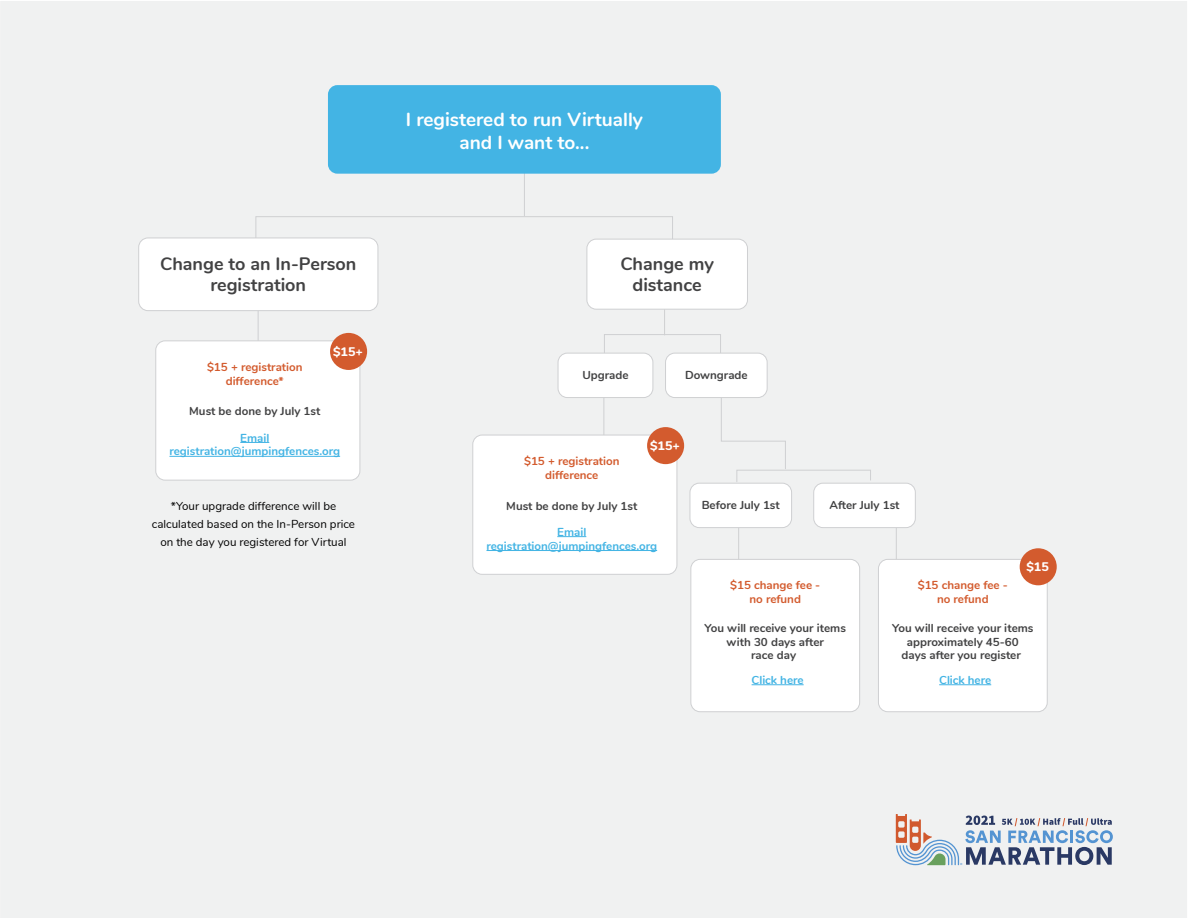
<style>
.page{position:relative;width:1188px;height:918px;background:#fff}
.page>*{position:absolute;margin:0;border:0;box-sizing:border-box;transform-origin:0 0}
.t1{font:700 19.05px/22.8px "Nunito";color:#fff;text-align:center}
.t2{font:700 18px/21.6px "Nunito";color:#424243;text-align:center}
.t3{font:800 12.45px "Nunito";color:#fff}
.t4{font:700 11.55px/14px "Nunito";color:#424243;text-align:center}
.t5{font:700 11.55px/14px "Nunito";color:#d35b2e;text-align:center}
.t6{font:11.55px/18px "Nunito";color:#000;text-align:center}
.t7{font:700 11.55px/14px "Nunito";color:#43b4e4;text-align:center}
</style>
<div class="page">
<div style="left:0;top:1px;width:1188px;height:917px;background:#f0f1f1"></div>
<div style="left:256px;top:216px;width:417px;height:39px;border:1px solid #cfd0d2"></div>
<hr style="left:524px;top:157px;width:1px;height:59px;background:#cfd0d2">
<hr style="left:664px;top:299px;width:1px;height:36px;background:#cfd0d2">
<hr style="left:603px;top:397px;width:1px;height:79px;background:#cfd0d2">
<hr style="left:896px;top:510px;width:1px;height:79px;background:#cfd0d2">
<hr style="left:738px;top:510px;width:1px;height:79px;background:#cfd0d2">
<div style="left:328px;top:85px;width:393px;height:89px;background:#43b4e4;border-radius:9px"></div>
<div style="left:587px;top:239px;width:160px;height:70px;background:#fff;border-radius:9px"></div>
<div style="left:586px;top:239px;width:162px;height:71px;border:1px solid #cfd0d2;border-radius:9px"></div>
<svg style="left:604px;top:334px;width:117px;height:22px"></svg>
<svg style="left:720px;top:398px;width:151px;height:85px"></svg>
<div style="left:558px;top:353px;width:95px;height:45px;background:#fff;border-radius:9px"></div>
<div style="left:558px;top:353px;width:95px;height:45px;border:1px solid #cfd0d2;border-radius:9px"></div>
<div style="left:666px;top:353px;width:101px;height:45px;background:#fff;border-radius:9px"></div>
<div style="left:665px;top:353px;width:103px;height:45px;border:1px solid #cfd0d2;border-radius:9px"></div>
<div style="left:690px;top:483px;width:102px;height:45px;background:#fff;border-radius:9px"></div>
<div style="left:690px;top:483px;width:102px;height:45px;border:1px solid #cfd0d2;border-radius:9px"></div>
<div style="left:814px;top:483px;width:101px;height:45px;background:#fff;border-radius:9px"></div>
<div style="left:813px;top:483px;width:103px;height:45px;border:1px solid #cfd0d2;border-radius:9px"></div>
<hr style="left:258px;top:301px;width:1px;height:41px;background:#cfd0d2">
<div style="left:156px;top:341px;width:204px;height:139px;background:#fff;border-radius:9px"></div>
<div style="left:155px;top:340px;width:205px;height:141px;border:1px solid #cfd0d2;border-radius:9px"></div>
<svg style="left:240px;top:442px;width:29px;height:1px"></svg>
<hr style="left:169px;top:456px;width:171px;height:1px;background:#43b4e4">
<div style="left:330px;top:333px;width:37px;height:37px;background:#d35b2e;border-radius:50%"></div>
<div style="left:473px;top:435px;width:204px;height:139px;background:#fff;border-radius:9px"></div>
<div style="left:472px;top:435px;width:205px;height:140px;border:1px solid #cfd0d2;border-radius:9px"></div>
<svg style="left:557px;top:536px;width:29px;height:1px"></svg>
<hr style="left:487px;top:550px;width:170px;height:1px;background:#43b4e4">
<div style="left:647px;top:427px;width:37px;height:37px;background:#d35b2e;border-radius:50%"></div>
<div style="left:878px;top:559px;width:169px;height:153px;background:#fff;border-radius:9px"></div>
<div style="left:878px;top:559px;width:170px;height:153px;border:1px solid #cfd0d2;border-radius:9px"></div>
<hr style="left:939px;top:684px;width:52px;height:1px;background:#43b4e4">
<div style="left:1020px;top:548px;width:37px;height:37px;background:#d35b2e;border-radius:50%"></div>
<div style="left:691px;top:559px;width:169px;height:153px;background:#fff;border-radius:9px"></div>
<div style="left:690px;top:559px;width:170px;height:153px;border:1px solid #cfd0d2;border-radius:9px"></div>
<hr style="left:752px;top:684px;width:52px;height:1px;background:#43b4e4">
<svg style="left:896px;top:814px;width:217px;height:51px"></svg>
<div style="left:139px;top:238px;width:239px;height:73px;background:#fff;border-radius:9px"></div>
<div style="left:138px;top:237px;width:240px;height:74px;border:1px solid #cfd0d2;border-radius:9px"></div>
<h2 class="t2" style="left:160px;top:251px;width:198px">Change to an In-Person registration</h2>
<p class="t5" style="left:207px;top:359px;width:97px">$15 + registration difference*</p>
<p class="t4" style="left:189px;top:404px;width:133px">Must be done by July 1st</p>
<p class="t3" style="left:333px;top:342px;width:31px">$15+</p>
<p class="t7" style="left:169px;top:430px;width:172px">Email registration@jumpingfences.org</p>
<p class="t6" style="left:152px;top:497px;width:205px">*Your upgrade difference will be calculated based on the In-Person price on the day you registered for Virtual</p>
<h1 class="t1" style="left:406px;top:107px;width:238px">I registered to run Virtually and I want to...</h1>
<h2 class="t2" style="left:620px;top:251px;width:95px">Change my distance</h2>
<p class="t4" style="left:582px;top:367px;width:48px">Upgrade</p>
<p class="t4" style="left:685px;top:367px;width:64px">Downgrade</p>
<p class="t5" style="left:524px;top:453px;width:97px">$15 + registration difference</p>
<p class="t4" style="left:506px;top:498px;width:133px">Must be done by July 1st</p>
<p class="t3" style="left:650px;top:436px;width:31px">$15+</p>
<p class="t7" style="left:487px;top:524px;width:172px">Email registration@jumpingfences.org</p>
<p class="t4" style="left:702px;top:497px;width:80px">Before July 1st</p>
<p class="t4" style="left:830px;top:497px;width:72px">After July 1st</p>
<p class="t5" style="left:730px;top:578px;width:92px">$15 change fee - no refund</p>
<p class="t5" style="left:918px;top:578px;width:92px">$15 change fee - no refund</p>
<p class="t3" style="left:1026px;top:557px;width:24px">$15</p>
<p class="t4" style="left:705px;top:620px;width:143px">You will receive your items with 30 days after<br>race day</p>
<p class="t7" style="left:752px;top:672px;width:54px">Click here</p>
<p class="t4" style="left:892px;top:620px;width:143px">You will receive your items approximately 45-60<br>days after you register</p>
<p class="t7" style="left:939px;top:672px;width:54px">Click here</p>
</div>
